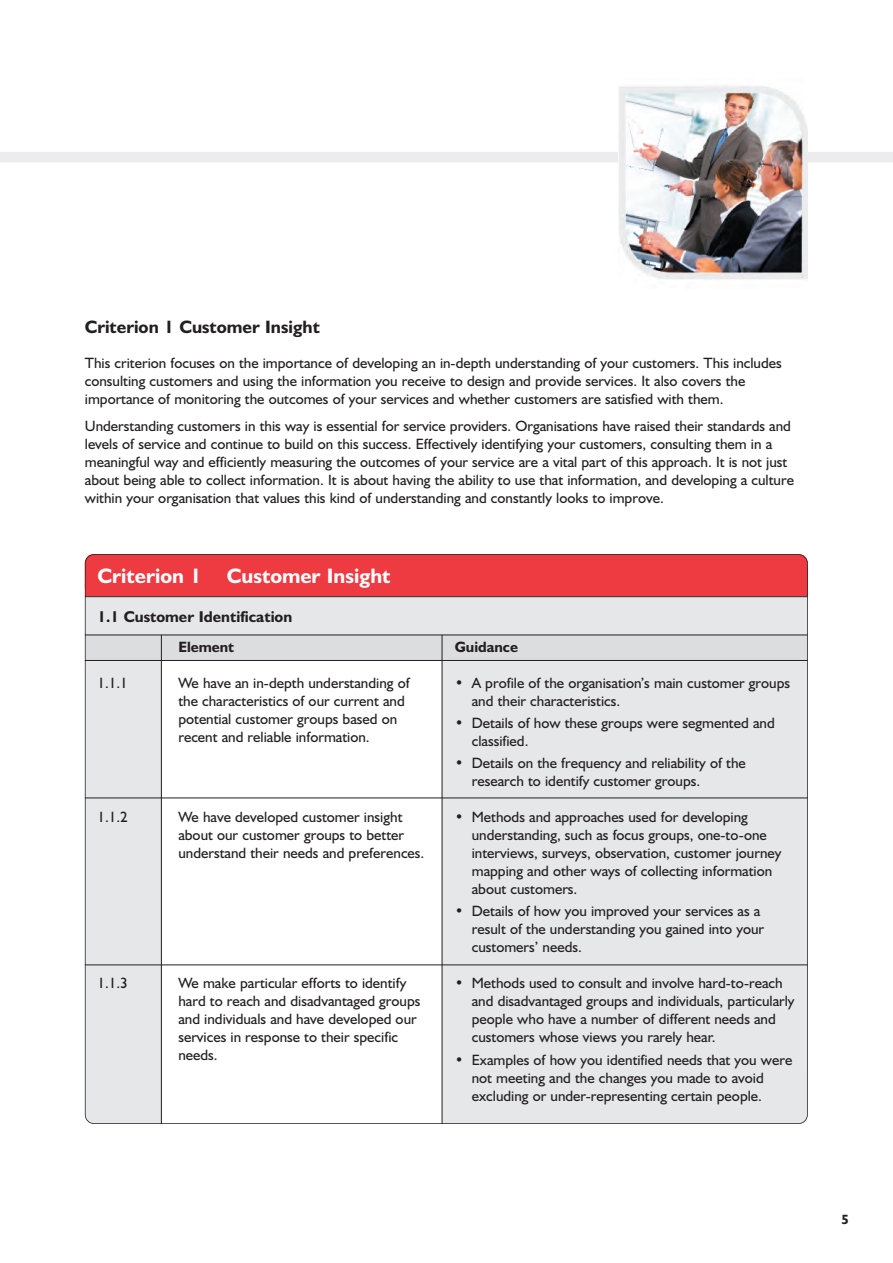
<style>
.page{position:relative;width:893px;height:1263px;background:#fff}
.page>*{position:absolute;margin:0;border:0;box-sizing:border-box;transform-origin:0 0}
.t1{font:700 21px "Humanist 521 BT";color:#fff}
.t2{font:700 18px "Humanist 521 BT";color:#231f20}
.t3{font:700 15.75px "Humanist 521 BT";color:#231f20}
.t4{font:15px/18px "Humanist 521 BT";color:#231f20}
.t5{font:700 15px "Humanist 521 BT";color:#231f20}
.t6{font:700 13.5px "Humanist 521 BT";color:#231f20}
</style>
<div class="page">
<div style="left:85px;top:554px;width:723px;height:43px;background:#ee3a41;border-radius:9px"></div>
<div style="left:85px;top:635px;width:723px;height:25px;background:#dcdddf"></div>
<div style="left:85px;top:597px;width:723px;height:38px;background:#e6e7e9"></div>
<div style="left:85px;top:660px;width:76px;height:464px;background:#e6e7e9;border-radius:9px"></div>
<div style="left:442px;top:660px;width:366px;height:464px;background:#e6e7e9;border-radius:9px"></div>
<div style="left:0;top:152px;width:893px;height:10px;background:#ececee"></div>
<img style="left:618px;top:85px;width:190px;height:195px">
<hr style="left:85px;top:797px;width:723px;height:1px;background:#231f20">
<hr style="left:85px;top:660px;width:723px;height:1px;background:#231f20">
<hr style="left:85px;top:635px;width:723px;height:1px;background:#231f20">
<hr style="left:85px;top:596px;width:723px;height:1px;background:#231f20">
<hr style="left:85px;top:964px;width:723px;height:1px;background:#231f20">
<hr style="left:161px;top:635px;width:1px;height:489px;background:#231f20">
<hr style="left:442px;top:635px;width:1px;height:489px;background:#231f20">
<p class="t2" style="left:85px;top:320px;width:236px">Criterion 1 Customer Insight</p>
<p class="t4" style="left:85px;top:356px;width:698px">This criterion focuses on the importance of developing an in-depth understanding of your customers. This includes consulting customers and using the information you receive to design and provide services. It also covers the importance of monitoring the outcomes of your services and whether customers are satisfied with them.</p>
<p class="t4" style="left:85px;top:418px;width:711px">Understanding customers in this way is essential for service providers. Organisations have raised their standards and levels of service and continue to build on this success. Effectively identifying your customers, consulting them in a meaningful way and efficiently measuring the outcomes of your service are a vital part of this approach. It is not just about being able to collect information. It is about having the ability to use that information, and developing a culture within your organisation that values this kind of understanding and constantly looks to improve.</p>
<h1 class="t1" style="left:98px;top:569px;width:295px">Criterion 1 Customer Insight</h1>
<p class="t3" style="left:98px;top:611px;width:196px">1.1 Customer Identification</p>
<p class="t4" style="left:98px;top:675px;width:32px">1.1.1</p>
<p class="t4" style="left:98px;top:810px;width:32px">1.1.2</p>
<p class="t4" style="left:98px;top:976px;width:32px">1.1.3</p>
<p class="t5" style="left:178px;top:641px;width:57px">Element</p>
<p class="t4" style="left:178px;top:675px;width:233px">We have an in-depth understanding of the characteristics of our current and potential customer groups based on recent and reliable information.</p>
<p class="t4" style="left:178px;top:810px;width:247px">We have developed customer insight about our customer groups to better understand their needs and preferences.</p>
<p class="t4" style="left:178px;top:976px;width:244px">We make particular efforts to identify hard to reach and disadvantaged groups and individuals and have developed our services in response to their specific needs.</p>
<p class="t5" style="left:455px;top:641px;width:65px">Guidance</p>
<p class="t4" style="left:472px;top:675px;width:320px;text-indent:-17px">• A profile of the organisation’s main customer groups and their characteristics.</p>
<p class="t4" style="left:472px;top:715px;width:304px;text-indent:-17px">• Details of how these groups were segmented and classified.</p>
<p class="t4" style="left:472px;top:756px;width:276px;text-indent:-17px">• Details on the frequency and reliability of the research to identify customer groups.</p>
<p class="t4" style="left:472px;top:810px;width:311px;text-indent:-17px">• Methods and approaches used for developing understanding, such as focus groups, one-to-one interviews, surveys, observation, customer journey mapping and other ways of collecting information about customers.</p>
<p class="t4" style="left:472px;top:904px;width:294px;text-indent:-17px">• Details of how you improved your services as a result of the understanding you gained into your customers’ needs.</p>
<p class="t4" style="left:472px;top:976px;width:324px;text-indent:-17px">• Methods used to consult and involve hard-to-reach and disadvantaged groups and individuals, particularly people who have a number of different needs and customers whose views you rarely hear.</p>
<p class="t4" style="left:472px;top:1052px;width:322px;text-indent:-17px">• Examples of how you identified needs that you were not meeting and the changes you made to avoid excluding or under-representing certain people.</p>
<p class="t6" style="left:841px;top:1214px;width:9px">5</p>
</div>
